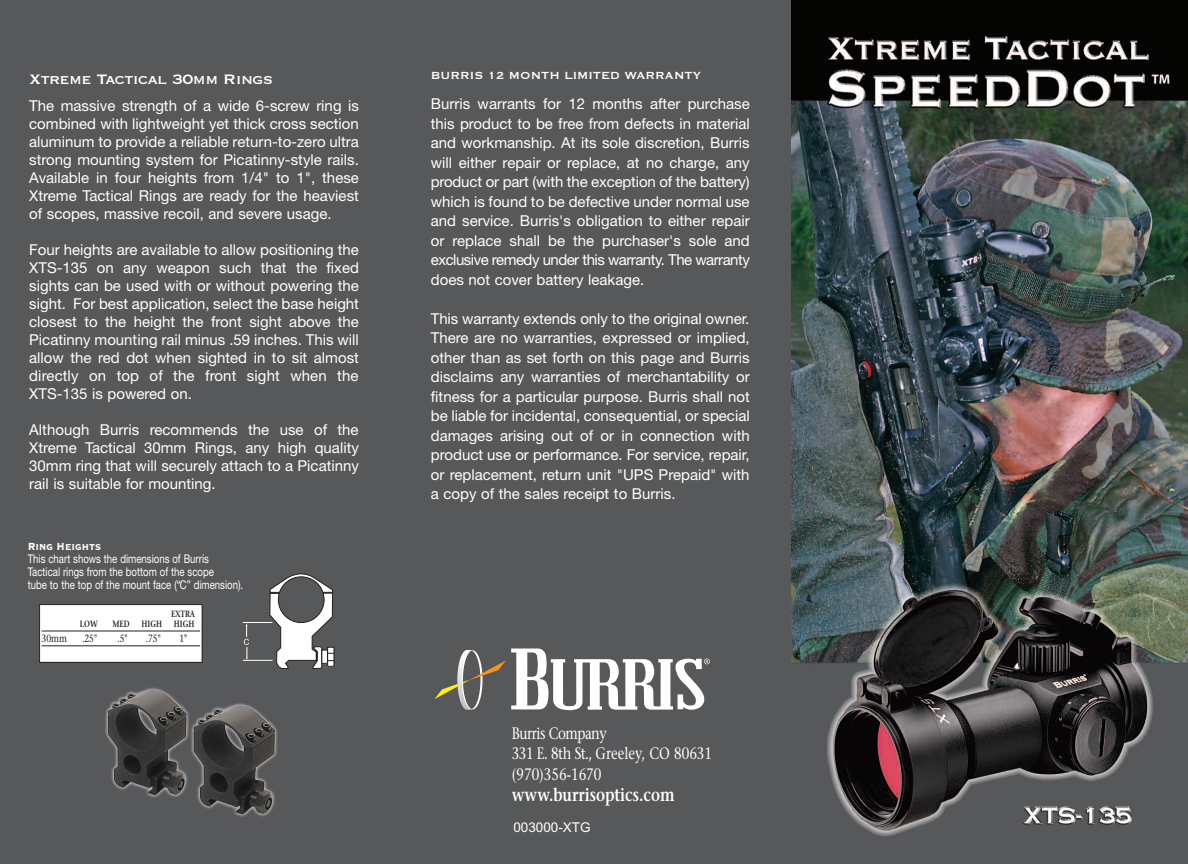
<style>
.page{position:relative;width:1188px;height:864px;background:#fff}
.page>*{position:absolute;margin:0;border:0;box-sizing:border-box;transform-origin:0 0}
.t1{font:600 18.45px "Stone Serif";color:#fff;scale:.8 1}
.t2{font:18px "Copperplate Thirty One BC";letter-spacing:-.03em;color:#fff}
.t3{font:16.5px/20.7px "Stone Serif";color:#fff;scale:.8 1}
.t4{font:15px/19.5px "Helvetica Neue";color:#fff;text-align:justify}
.t5{font:13.5px "Copperplate Thirty One BC";color:#fff}
.t6{font:13.5px "Copperplate Thirty Three BC";color:#fff;scale:.8 1}
.t7{font:13.5px "Arial";color:#fff}
.t8{font:12px/12.8px "Helvetica Neue";color:#fff;scale:.8 1}
.t9{font:10.5px "Stone Serif";color:#231f20;scale:.8 1}
.t10{font:600 9px "Stone Serif";color:#231f20;scale:.8 1}
</style>
<div class="page">
<div style="left:0;top:0;width:795px;height:864px;background:#57585a"></div>
<img style="left:791px;top:0;width:397px;height:864px">
<div style="left:40px;top:605px;width:162px;height:57px;background:#fff"></div>
<hr style="left:42px;top:631px;width:158px;height:1px;background:#231f20">
<hr style="left:42px;top:645px;width:158px;height:1px;background:#231f20">
<div style="left:39px;top:604px;width:164px;height:59px;border:1px solid #231f20"></div>
<svg style="left:243px;top:573px;width:91px;height:96px"></svg>
<div style="left:322px;top:650px;width:5px;height:13px;background:#fff"></div>
<div style="left:322px;top:650px;width:6px;height:14px;border:1px solid #231f20"></div>
<img style="left:105px;top:687px;width:173px;height:130px">
<svg style="left:434px;top:648px;width:276px;height:62px"></svg>
<p class="t2" style="left:29px;top:67px;width:245px">Xtreme Tactical 30mm Rings</p>
<p class="t4" style="left:29px;top:98px;width:331px;line-height:18px">The massive strength of a wide 6-screw ring is combined with lightweight yet thick cross section aluminum to provide a reliable return-to-zero ultra strong mounting system for Picatinny-style rails.<br>Available in four heights from 1/4" to 1", these Xtreme Tactical Rings are ready for the heaviest of scopes, massive recoil, and severe usage.</p>
<p class="t4" style="left:29px;top:242px;width:331px;line-height:18px">Four heights are available to allow positioning the XTS-135 on any weapon such that the fixed sights can be used with or without powering the sight. For best application, select the base height closest to the height the front sight above the Picatinny mounting rail minus .59 inches. This will allow the red dot when sighted in to sit almost directly on top of the front sight when the XTS-135 is powered on.</p>
<p class="t4" style="left:29px;top:422px;width:331px;line-height:18px">Although Burris recommends the use of the Xtreme Tactical 30mm Rings, any high quality 30mm ring that will securely attach to a Picatinny rail is suitable for mounting.</p>
<p class="t6" style="left:28px;top:538px;width:93px">Ring Heights</p>
<p class="t8" style="left:28px;top:554px;width:271px">This chart shows the dimensions of Burris<br>Tactical rings from the bottom of the scope<br>tube to the top of the mount face (“C” dimension).</p>
<p class="t10" style="left:171px;top:610px;width:31px">EXTRA</p>
<p class="t10" style="left:80px;top:621px;width:24px">LOW</p>
<p class="t10" style="left:112px;top:621px;width:23px">MED</p>
<p class="t10" style="left:142px;top:621px;width:27px">HIGH</p>
<p class="t10" style="left:174px;top:621px;width:27px">HIGH</p>
<p class="t9" style="left:42px;top:634px;width:33px">30mm</p>
<p class="t9" style="left:82px;top:634px;width:20px">.25"</p>
<p class="t9" style="left:117px;top:634px;width:14px">.5"</p>
<p class="t9" style="left:146px;top:634px;width:20px">.75"</p>
<p class="t9" style="left:179px;top:634px;width:11px">1"</p>
<p class="t5" style="left:431px;top:67px;width:272px">BURRIS 12 MONTH LIMITED WARRANTY</p>
<p class="t4" style="left:431px;top:95px;width:320px">Burris warrants for 12 months after purchase this product to be free from defects in material and workmanship. At its sole discretion, Burris will either repair or replace, at no charge, any product or part (with the exception of the battery) which is found to be defective under normal use and service. Burris's obligation to either repair or replace shall be the purchaser's sole and exclusive remedy under this warranty. The warranty does not cover battery leakage.</p>
<p class="t4" style="left:431px;top:310px;width:320px">This warranty extends only to the original owner.<br>There are no warranties, expressed or implied, other than as set forth on this page and Burris disclaims any warranties of merchantability or fitness for a particular purpose. Burris shall not be liable for incidental, consequential, or special damages arising out of or in connection with product use or performance. For service, repair, or replacement, return unit "UPS Prepaid" with a copy of the sales receipt to Burris.</p>
<p class="t3" style="left:512px;top:724px;width:252px">Burris Company<br>331 E. 8th St., Greeley, CO 80631 (970)356-1670</p>
<p class="t1" style="left:512px;top:787px;width:205px">www.burrisoptics.com</p>
<p class="t7" style="left:513px;top:819px;width:79px">003000-XTG</p>
</div>
